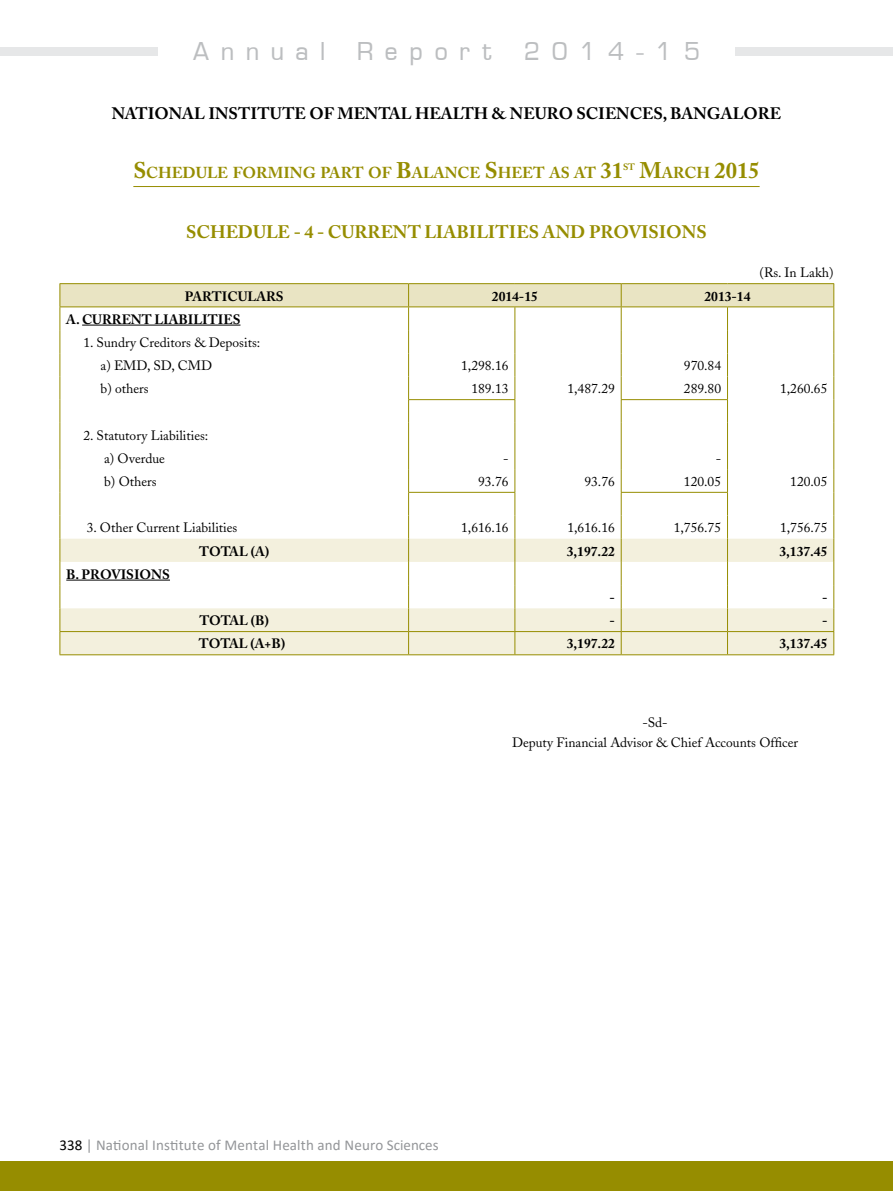
<style>
.page{position:relative;width:893px;height:1191px;background:#fff}
.page>*{position:absolute;margin:0;border:0;box-sizing:border-box;transform-origin:0 0}
.t1{font:24px "Metrostyle";letter-spacing:.5em;color:#bcbec0}
.t2{font:700 22.5px "Adobe Caslon";color:#968d00}
.t3{font:700 18px "Adobe Caslon";color:#968d00}
.t4{font:700 16.5px "Adobe Caslon";color:#000}
.t5{font:700 15.75px "Adobe Caslon";color:#968d00}
.t6{font:15px "Calibri";letter-spacing:.01em;color:#939598}
.t7{font:13.5px/23.1px "Adobe Caslon";color:#000}
.t8{font:700 13.5px "Adobe Caslon";color:#000}
.t9{font:700 9.15px "Adobe Caslon";color:#968d00}
.s1{font-size:22.5px}
.s2{font-size:15.75px}
.s3{color:#000}
</style>
<div class="page">
<div style="left:0;top:1161px;width:893px;height:30px;background:#968d00"></div>
<div style="left:0;top:47px;width:157px;height:8px;background:#e6e7e8"></div>
<div style="left:736px;top:47px;width:157px;height:8px;background:#e6e7e8"></div>
<hr style="left:133px;top:186px;width:627px;height:1px;background:#968d00">
<hr style="left:60px;top:283px;width:349px;height:1px;background:#968d00">
<hr style="left:409px;top:283px;width:106px;height:1px;background:#968d00">
<hr style="left:515px;top:283px;width:106px;height:1px;background:#968d00">
<hr style="left:621px;top:283px;width:106px;height:1px;background:#968d00">
<hr style="left:727px;top:283px;width:107px;height:1px;background:#968d00">
<svg style="left:60px;top:284px;width:774px;height:370px"></svg>
<hr style="left:60px;top:654px;width:349px;height:1px;background:#968d00">
<hr style="left:409px;top:654px;width:106px;height:1px;background:#968d00">
<hr style="left:515px;top:654px;width:106px;height:1px;background:#968d00">
<hr style="left:621px;top:654px;width:106px;height:1px;background:#968d00">
<hr style="left:727px;top:654px;width:107px;height:1px;background:#968d00">
<hr style="left:82px;top:325px;width:158px;height:1px;background:#000">
<hr style="left:66px;top:580px;width:104px;height:1px;background:#000">
<h1 class="t1" style="left:193px;top:37px;width:133px">Annual</h1>
<h1 class="t1" style="left:357px;top:37px;width:137px">Report</h1>
<h1 class="t1" style="left:524px;top:37px;width:178px">2014-15</h1>
<p class="t4" style="left:112px;top:103px;width:671px">NATIONAL INSTITUTE OF MENTAL HEALTH &amp; NEURO SCIENCES, BANGALORE</p>
<p class="t5" style="left:133px;top:163px;width:491px"><span class="s1">S</span>CHEDULE FORMING PART OF <span class="s1">B</span>ALANCE <span class="s1">S</span>HEET AS AT <span class="s1">31</span></p>
<p class="t9" style="left:623px;top:161px;width:14px">ST</p>
<h2 class="t2" style="left:640px;top:156px;width:122px">M<span class="s2">ARCH</span> 2015</h2>
<h3 class="t3" style="left:186px;top:221px;width:25px">SCHEDULE</h3>
<h3 class="t3" style="left:294px;top:221px;width:49px">- 4 - CURRENT</h3>
<h3 class="t3" style="left:425px;top:221px;width:134px">LIABILITIES AND</h3>
<h3 class="t3" style="left:589px;top:221px;width:14px">PRO</h3>
<h3 class="t3" style="left:629px;top:221px;width:80px">VISIONS</h3>
<p class="t8" style="left:185px;top:288px;width:100px">PARTICULARS</p>
<p class="t8" style="left:492px;top:288px;width:47px">2014-15</p>
<p class="t8" style="left:705px;top:288px;width:47px">2013-14</p>
<p class="t8" style="left:66px;top:311px;width:176px">A. CURRENT LIABILITIES</p>
<p class="t7" style="left:101px;top:331px;width:161px;text-indent:-17px">1. Sundry Creditors &amp; Deposits: a) EMD, SD, CMD</p>
<p class="t7" style="left:461px;top:354px;width:49px">1,298.16</p>
<p class="t7" style="left:684px;top:354px;width:39px">970.84</p>
<p class="t7" style="left:760px;top:261px;width:75px">(Rs. In Lakh)</p>
<p class="t7" style="left:101px;top:377px;width:50px">b) others</p>
<p class="t7" style="left:471px;top:377px;width:39px">189.13</p>
<p class="t7" style="left:567px;top:377px;width:49px">1,487.29</p>
<p class="t7" style="left:684px;top:377px;width:39px">289.80</p>
<p class="t7" style="left:780px;top:377px;width:49px">1,260.65</p>
<p class="t7" style="left:104px;top:424px;width:106px;text-indent:-21px">2. Statutory Liabilities: a) Overdue</p>
<p class="t7" style="left:503px;top:447px;width:7px">-</p>
<p class="t7" style="left:716px;top:447px;width:7px">-</p>
<p class="t7" style="left:104px;top:470px;width:54px">b) Others</p>
<p class="t7" style="left:478px;top:470px;width:32px">93.76</p>
<p class="t7" style="left:584px;top:470px;width:32px">93.76</p>
<p class="t7" style="left:684px;top:470px;width:39px">120.05</p>
<p class="t7" style="left:790px;top:470px;width:39px">120.05</p>
<p class="t7" style="left:87px;top:516px;width:152px">3. Other Current Liabilities</p>
<p class="t7" style="left:461px;top:516px;width:49px">1,616.16</p>
<p class="t7" style="left:567px;top:516px;width:49px">1,616.16</p>
<p class="t7" style="left:674px;top:516px;width:49px">1,756.75</p>
<p class="t7" style="left:780px;top:516px;width:49px">1,756.75</p>
<p class="t8" style="left:199px;top:543px;width:72px">TOTAL (A)</p>
<p class="t8" style="left:567px;top:543px;width:50px">3,197.22</p>
<p class="t8" style="left:779px;top:543px;width:50px">3,137.45</p>
<p class="t8" style="left:66px;top:566px;width:105px">B. PROVISIONS</p>
<p class="t8" style="left:609px;top:589px;width:7px">-</p>
<p class="t8" style="left:822px;top:589px;width:7px">-</p>
<p class="t8" style="left:199px;top:612px;width:71px">TOTAL (B)</p>
<p class="t8" style="left:609px;top:612px;width:7px">-</p>
<p class="t8" style="left:822px;top:612px;width:7px">-</p>
<p class="t8" style="left:199px;top:635px;width:88px">TOTAL (A+B)</p>
<p class="t8" style="left:567px;top:635px;width:50px">3,197.22</p>
<p class="t8" style="left:779px;top:635px;width:50px">3,137.45</p>
<p class="t7" style="left:512px;top:713px;width:287px;line-height:19.5px;text-align:center">-Sd-<br>Deputy Financial Advisor &amp; Chief Accounts Officer</p>
<p class="t6" style="left:60px;top:1134px;width:380px"><span class="s3">338</span> | National Institute of Mental Health and Neuro Sciences</p>
</div>
